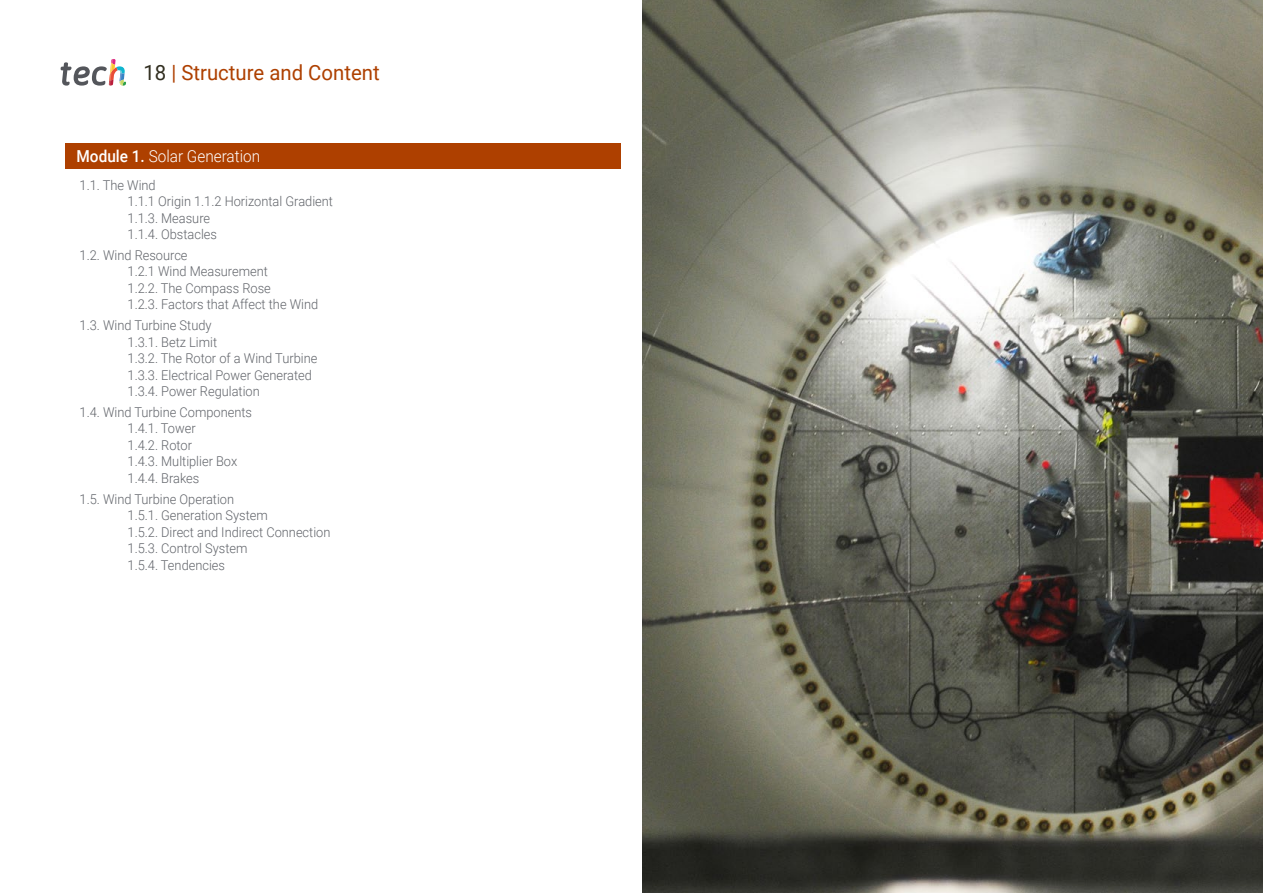
<style>
.page{position:relative;width:1263px;height:893px;background:#fff}
.page>*{position:absolute;margin:0;border:0;box-sizing:border-box;transform-origin:0 0}
.t1{font:21px "Roboto";color:#ae4000}
.t2{font:300 16.5px "Roboto";color:#fff;scale:.93 1}
.t3{font:300 13.5px/16.5px "Roboto";color:#61646a;scale:.95 1}
.s1{color:#312e20}
.s2{font-weight:500}
</style>
<div class="page">
<img style="left:642px;top:0;width:621px;height:893px">
<div style="left:65px;top:144px;width:556px;height:25px;background:#ae4000"></div>
<svg style="left:61px;top:59px;width:65px;height:27px"></svg>
<h1 class="t1" style="left:144px;top:57px;width:238px"><span class="s1">18</span> | Structure and Content</h1>
<p class="t2" style="left:77px;top:145px;width:199px"><span class="s2">Module 1.</span> Solar Generation</p>
<p class="t3" style="left:128px;top:176px;width:218px;text-indent:-48px">1.1. The Wind<br>1.1.1 Origin 1.1.2 Horizontal Gradient<br>1.1.3. Measure<br>1.1.4. Obstacles</p>
<p class="t3" style="left:128px;top:246px;width:202px;text-indent:-48px">1.2. Wind Resource<br>1.2.1 Wind Measurement<br>1.2.2. The Compass Rose<br>1.2.3. Factors that Affect the Wind</p>
<p class="t3" style="left:128px;top:316px;width:201px;text-indent:-48px">1.3. Wind Turbine Study<br>1.3.1. Betz Limit<br>1.3.2. The Rotor of a Wind Turbine<br>1.3.3. Electrical Power Generated<br>1.3.4. Power Regulation</p>
<p class="t3" style="left:128px;top:403px;width:133px;text-indent:-48px">1.4. Wind Turbine Components<br>1.4.1. Tower<br>1.4.2. Rotor<br>1.4.3. Multiplier Box<br>1.4.4. Brakes</p>
<p class="t3" style="left:128px;top:490px;width:215px;text-indent:-48px">1.5. Wind Turbine Operation<br>1.5.1. Generation System<br>1.5.2. Direct and Indirect Connection<br>1.5.3. Control System<br>1.5.4. Tendencies</p>
</div>
